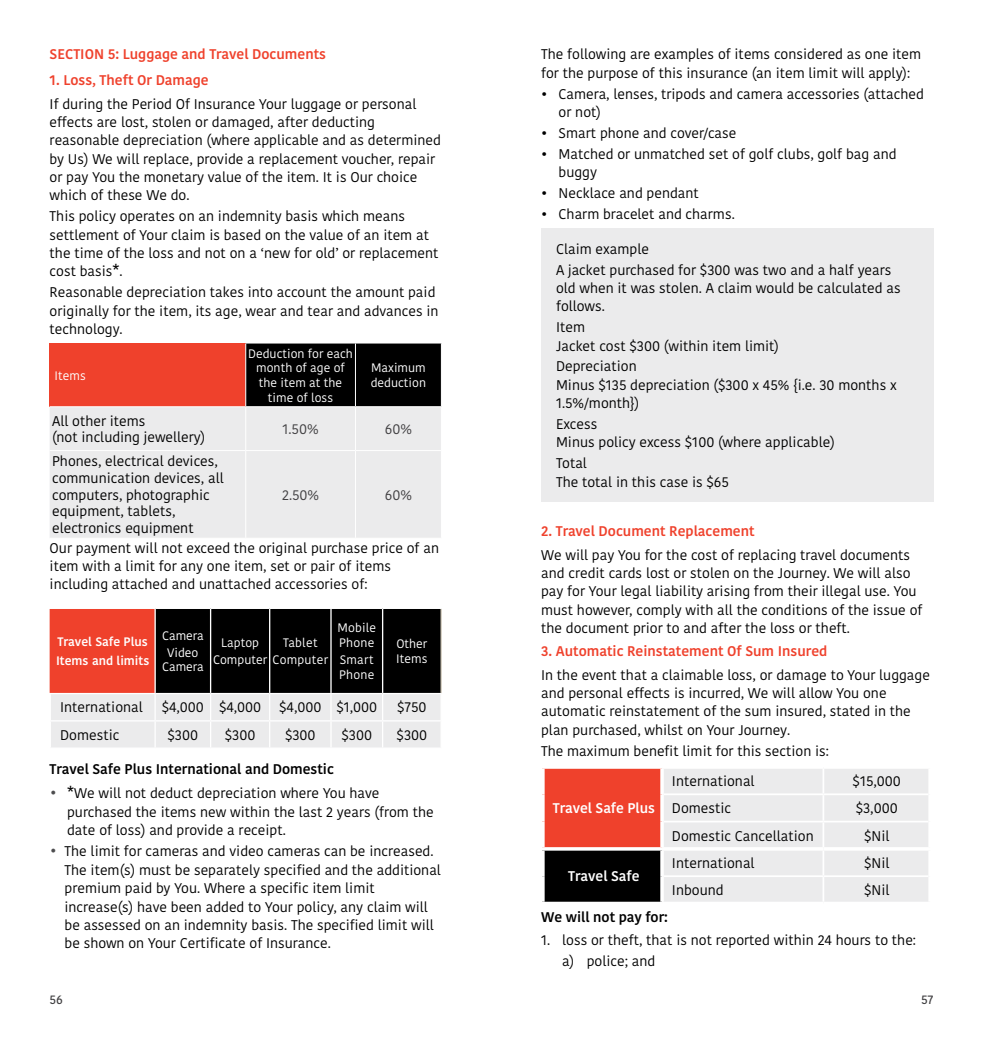
<style>
.page{position:relative;width:983px;height:1042px;background:#fff}
.page>*{position:absolute;margin:0;border:0;box-sizing:border-box;transform-origin:0 0}
.t1{font:14px/18.4px "Kohinoor";color:#000}
.t2{font:500 14px "Kohinoor";color:#ef412c}
.t3{font:500 14px "Kohinoor";color:#000}
.t4{font:500 14px "Kohinoor";color:#fff}
.t5{font:14px "Kohinoor";color:#414042}
.t6{font:12.25px/14.7px "Kohinoor";color:#fff}
.t7{font:500 12.25px/18.4px "Kohinoor";color:#fff}
.t8{font:12.25px/14.7px "Kohinoor";letter-spacing:.02em;color:#fff}
.t9{font:600 12.25px "Kohinoor";color:#414042}
.s1{font-size:17.5px}
.s2{font-family:"Gill Sans";font-weight:300;font-size:15.75px;color:#4d4d4f}
</style>
<div class="page">
<div style="left:50px;top:343px;width:196px;height:64px;background:#ef412c"></div>
<div style="left:246px;top:343px;width:195px;height:63px;background:#000"></div>
<div style="left:50px;top:407px;width:391px;height:131px;background:#ebebec"></div>
<hr style="left:355px;top:343px;width:1px;height:63px;background:#fff">
<hr style="left:355px;top:407px;width:1px;height:43px;background:#fff">
<hr style="left:246px;top:450px;width:109px;height:1px;background:#fff">
<hr style="left:355px;top:450px;width:86px;height:1px;background:#fff">
<hr style="left:355px;top:451px;width:1px;height:87px;background:#fff">
<hr style="left:50px;top:406px;width:196px;height:1px;background:#fff">
<hr style="left:245px;top:407px;width:1px;height:43px;background:#fff">
<hr style="left:50px;top:450px;width:196px;height:1px;background:#fff">
<hr style="left:245px;top:451px;width:1px;height:87px;background:#fff">
<hr style="left:245px;top:343px;width:1px;height:63px;background:#fff">
<svg style="left:50px;top:608px;width:391px;height:139px;background:#866a67"></svg>
<hr style="left:440px;top:609px;width:1px;height:84px;background:#d9d2c4">
<div style="left:541px;top:228px;width:392px;height:273px;background:#ebebec"></div>
<div style="left:542px;top:767px;width:120px;height:82px;background:#ef412c"></div>
<div style="left:664px;top:769px;width:264px;height:133px;background:#ebebec"></div>
<div style="left:542px;top:849px;width:120px;height:54px;background:#000"></div>
<hr style="left:541px;top:902px;width:121px;height:3px;background:#fff">
<hr style="left:822px;top:769px;width:2px;height:24px;background:#fff">
<hr style="left:663px;top:793px;width:160px;height:2px;background:#fff">
<hr style="left:823px;top:793px;width:105px;height:2px;background:#fff">
<hr style="left:822px;top:795px;width:2px;height:26px;background:#fff">
<hr style="left:663px;top:821px;width:160px;height:1px;background:#fff">
<hr style="left:823px;top:821px;width:105px;height:1px;background:#fff">
<hr style="left:822px;top:822px;width:2px;height:25px;background:#fff">
<hr style="left:822px;top:850px;width:2px;height:25px;background:#fff">
<hr style="left:663px;top:875px;width:160px;height:2px;background:#fff">
<hr style="left:823px;top:875px;width:105px;height:2px;background:#fff">
<hr style="left:822px;top:877px;width:2px;height:25px;background:#fff">
<hr style="left:541px;top:847px;width:121px;height:3px;background:#fff">
<hr style="left:662px;top:847px;width:161px;height:3px;background:#fff">
<hr style="left:823px;top:847px;width:108px;height:3px;background:#fff">
<svg style="left:542px;top:767px;width:120px;height:2px"></svg>
<hr style="left:541px;top:769px;width:3px;height:25px;background:#fff">
<hr style="left:660px;top:769px;width:3px;height:25px;background:#fff">
<hr style="left:541px;top:794px;width:3px;height:27px;background:#fff">
<hr style="left:660px;top:794px;width:3px;height:27px;background:#fff">
<hr style="left:541px;top:821px;width:3px;height:26px;background:#fff">
<hr style="left:660px;top:821px;width:3px;height:26px;background:#fff">
<hr style="left:541px;top:850px;width:3px;height:26px;background:#fff">
<hr style="left:660px;top:850px;width:3px;height:26px;background:#fff">
<hr style="left:541px;top:876px;width:3px;height:26px;background:#fff">
<hr style="left:660px;top:876px;width:3px;height:26px;background:#fff">
<p class="t2" style="left:50px;top:46px;width:278px">SECTION 5: Luggage and Travel Documents</p>
<p class="t2" style="left:50px;top:71px;width:161px">1. Loss, Theft Or Damage</p>
<p class="t1" style="left:50px;top:95px;width:392px">If during the Period Of Insurance Your luggage or personal effects are lost, stolen or damaged, after deducting reasonable depreciation (where applicable and as determined by Us) We will replace, provide a replacement voucher, repair or pay You the monetary value of the item. It is Our choice which of these We do.</p>
<p class="t1" style="left:50px;top:207px;width:390px">This policy operates on an indemnity basis which means settlement of Your claim is based on the value of an item at the time of the loss and not on a ‘new for old’ or replacement cost basis<span class="s1">*</span>.</p>
<p class="t1" style="left:50px;top:283px;width:390px">Reasonable depreciation takes into account the amount paid originally for the item, its age, wear and tear and advances in technology.</p>
<p class="t6" style="left:55px;top:368px;width:33px">Items</p>
<p class="t6" style="left:248px;top:346px;width:106px;text-align:center">Deduction for each month of age of the item at the time of loss</p>
<p class="t6" style="left:370px;top:361px;width:57px">Maximum deduction</p>
<p class="t1" style="left:52px;top:412px;width:154px;line-height:16.8px">All other items<br>(not including jewellery)</p>
<p class="t5" style="left:282px;top:420px;width:38px">1.50%</p>
<p class="t5" style="left:385px;top:420px;width:29px">60%</p>
<p class="t1" style="left:52px;top:453px;width:173px;line-height:16.8px">Phones, electrical devices, communication devices, all computers, photographic equipment, tablets, electronics equipment</p>
<p class="t5" style="left:282px;top:486px;width:39px">2.50%</p>
<p class="t5" style="left:385px;top:486px;width:29px">60%</p>
<p class="t1" style="left:50px;top:539px;width:391px">Our payment will not exceed the original purchase price of an item with a limit for any one item, set or pair of items including attached and unattached accessories of:</p>
<p class="t7" style="left:56px;top:633px;width:95px">Travel Safe Plus<br>Items and limits</p>
<p class="t6" style="left:162px;top:627px;width:43px;line-height:17.2px;text-align:center">Camera<br>Video</p>
<p class="t6" style="left:162px;top:660px;width:43px">Camera</p>
<p class="t6" style="left:283px;top:635px;width:36px">Tablet</p>
<p class="t6" style="left:213px;top:634px;width:116px;line-height:17.2px;text-indent:8px">Laptop<br>Computer Computer</p>
<p class="t8" style="left:337px;top:621px;width:40px">Mobile<br>Phone</p>
<p class="t8" style="left:339px;top:653px;width:37px">Smart<br>Phone</p>
<p class="t6" style="left:396px;top:637px;width:33px">Other<br>Items</p>
<p class="t1" style="left:60px;top:699px;width:84px">International</p>
<p class="t1" style="left:162px;top:699px;width:101px">$4,000 $4,000</p>
<p class="t1" style="left:279px;top:699px;width:99px">$4,000 $1,000</p>
<p class="t1" style="left:397px;top:699px;width:31px">$750</p>
<p class="t1" style="left:60px;top:726px;width:61px">Domestic</p>
<p class="t1" style="left:167px;top:726px;width:32px">$300</p>
<p class="t1" style="left:225px;top:726px;width:32px">$300</p>
<p class="t1" style="left:285px;top:726px;width:32px">$300</p>
<p class="t1" style="left:341px;top:726px;width:32px">$300</p>
<p class="t1" style="left:396px;top:726px;width:32px">$300</p>
<p class="t3" style="left:50px;top:760px;width:286px">Travel Safe Plus International and Domestic</p>
<p class="t1" style="left:67px;top:784px;width:368px;text-indent:-17px"><span class="s2">•</span> <span class="s1">*</span>We will not deduct depreciation where You have purchased the items new within the last 2 years (from the date of loss) and provide a receipt.</p>
<p class="t1" style="left:64px;top:842px;width:378px;text-indent:-15px"><span class="s2">•</span> The limit for cameras and video cameras can be increased.<br>The item(s) must be separately specified and the additional premium paid by You. Where a specific item limit increase(s) have been added to Your policy, any claim will be assessed on an indemnity basis. The specified limit will be shown on Your Certificate of Insurance.</p>
<p class="t1" style="left:541px;top:46px;width:381px">The following are examples of items considered as one item for the purpose of this insurance (an item limit will apply):</p>
<p class="t1" style="left:558px;top:85px;width:367px;text-indent:-18px">• Camera, lenses, tripods and camera accessories (attached or not)</p>
<p class="t1" style="left:541px;top:124px;width:197px">• Smart phone and cover/case</p>
<p class="t1" style="left:558px;top:145px;width:339px;text-indent:-18px">• Matched or unmatched set of golf clubs, golf bag and buggy</p>
<p class="t1" style="left:541px;top:184px;width:159px">• Necklace and pendant</p>
<p class="t1" style="left:541px;top:205px;width:195px">• Charm bracelet and charms.</p>
<p class="t1" style="left:556px;top:239px;width:337px;line-height:20.8px">Claim example<br>A jacket purchased for $300 was two and a half years</p>
<p class="t1" style="left:556px;top:279px;width:346px">old when it was stolen. A claim would be calculated as follows.</p>
<p class="t1" style="left:556px;top:318px;width:224px">Item<br>Jacket cost $300 (within item limit)</p>
<p class="t1" style="left:556px;top:358px;width:342px">Depreciation<br>Minus $135 depreciation ($300 x 45% {i.e. 30 months x<br>1.5%/month})</p>
<p class="t1" style="left:556px;top:415px;width:280px">Excess<br>Minus policy excess $100 (where applicable)</p>
<p class="t1" style="left:556px;top:454px;width:174px">Total<br>The total in this case is $65</p>
<p class="t2" style="left:541px;top:522px;width:215px">2. Travel Document Replacement</p>
<p class="t1" style="left:541px;top:546px;width:383px">We will pay You for the cost of replacing travel documents and credit cards lost or stolen on the Journey. We will also pay for Your legal liability arising from their illegal use. You must however, comply with all the conditions of the issue of the document prior to and after the loss or theft.</p>
<p class="t2" style="left:541px;top:642px;width:288px">3. Automatic Reinstatement Of Sum Insured</p>
<p class="t1" style="left:541px;top:666px;width:390px">In the event that a claimable loss, or damage to Your luggage and personal effects is incurred, We will allow You one automatic reinstatement of the sum insured, stated in the plan purchased, whilst on Your Journey.</p>
<p class="t1" style="left:541px;top:742px;width:289px">The maximum benefit limit for this section is:</p>
<p class="t4" style="left:552px;top:799px;width:104px">Travel Safe Plus</p>
<p class="t4" style="left:568px;top:867px;width:73px">Travel Safe</p>
<p class="t1" style="left:671px;top:772px;width:84px">International</p>
<p class="t1" style="left:852px;top:772px;width:50px">$15,000</p>
<p class="t1" style="left:671px;top:799px;width:61px">Domestic</p>
<p class="t1" style="left:855px;top:799px;width:43px">$3,000</p>
<p class="t1" style="left:671px;top:827px;width:143px">Domestic Cancellation</p>
<p class="t1" style="left:863px;top:827px;width:27px">$Nil</p>
<p class="t1" style="left:671px;top:854px;width:84px">International</p>
<p class="t1" style="left:863px;top:854px;width:27px">$Nil</p>
<p class="t1" style="left:671px;top:881px;width:53px">Inbound</p>
<p class="t1" style="left:863px;top:881px;width:27px">$Nil</p>
<p class="t3" style="left:541px;top:908px;width:128px">We will not pay for:</p>
<p class="t1" style="left:562px;top:930px;width:355px;line-height:20.8px;text-indent:-21px">1. loss or theft, that is not reported within 24 hours to the: a) police; and</p>
<p class="t9" style="left:50px;top:991px;width:15px">56</p>
<p class="t9" style="left:920px;top:991px;width:14px">57</p>
</div>
